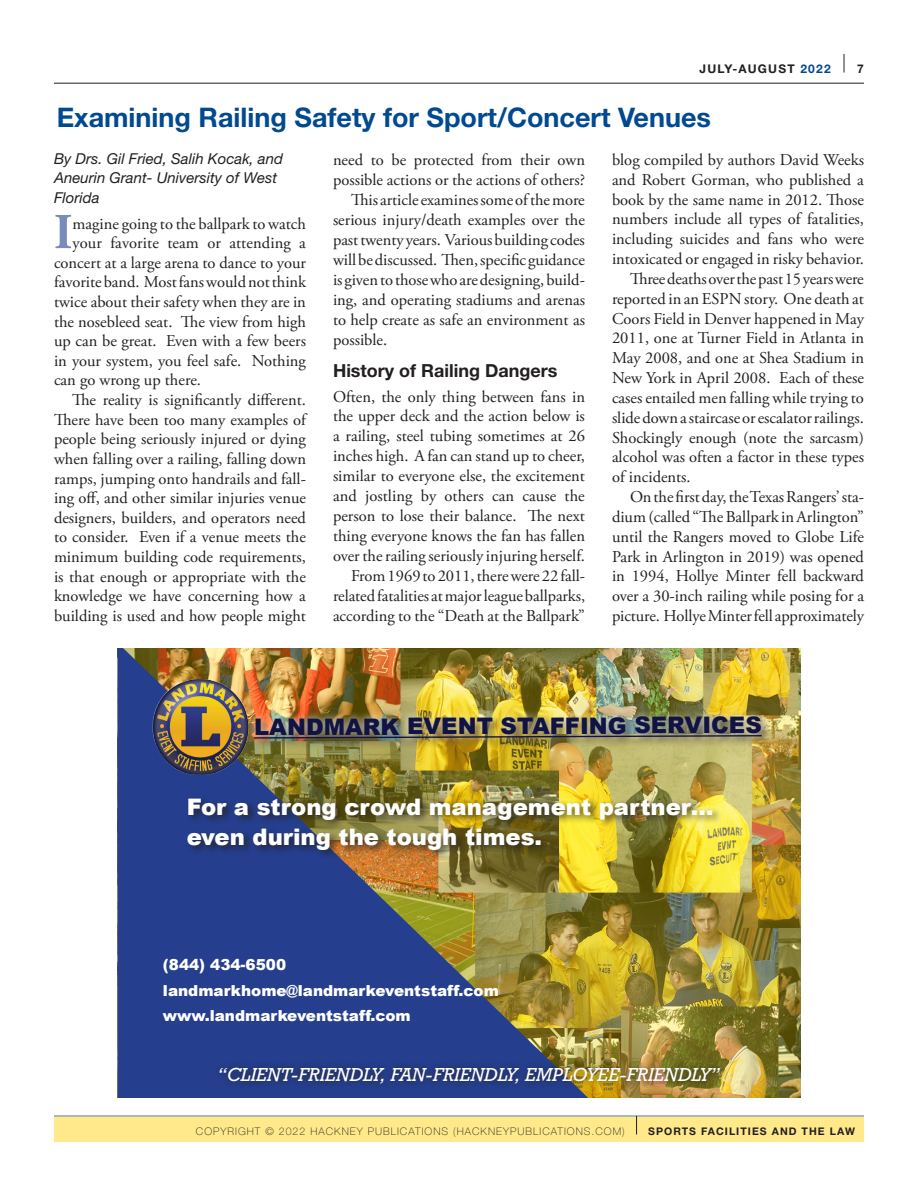
<style>
.page{position:relative;width:918px;height:1188px;background:#fff}
.page>*{position:absolute;margin:0;border:0;box-sizing:border-box;transform-origin:0 0}
.Body_First_with_IC{font:700 50.1px "Adobe Garamond Pro";color:#788bbc}
.Head_1{font:700 27px "Helvetica Neue LT Std";color:#014990}
.t1{font:900 22.8px/30.3px "Arial";color:#fff}
.t2{font:900 22.8px "Arial";letter-spacing:-.005em;color:#111342}
.Subhead_2{font:700 18px "Helvetica Neue LT Std";color:#231f20}
.t3{font:italic 17.7px "Rockwell";color:#fff}
.Body_text{font:16.5px/19.8px "Adobe Garamond Pro";color:#231f20;text-align:justify}
.Body_First{font:16.5px/20px "Adobe Garamond Pro";color:#231f20;text-align:justify}
.Body_First_with_IC-2{font:16.5px "Adobe Garamond Pro";color:#231f20}
.t4{font:900 15.15px/26px "Arial";color:#fff}
.Byline{font:italic 15px/19.6px "Helvetica Neue LT Std";color:#231f20}
.t5{font:700 12px "Helvetica Neue LT Std";letter-spacing:.1em;color:#231f20}
.t6{font:100 10.5px "Helvetica Neue LT Std";letter-spacing:.1em;color:#231f20}
.t7{font:700 10.5px "Helvetica Neue LT Std";letter-spacing:.1em;color:#231f20}
.s1{color:#014990}
</style>
<div class="page">
<hr style="left:54px;top:83px;width:810px;height:1px;background:#231f20">
<svg style="left:844px;top:54px;width:1px;height:18px"></svg>
<div style="left:54px;top:1116px;width:810px;height:26px;background:#ffe98b"></div>
<svg style="left:636px;top:1116px;width:1px;height:18px"></svg>
<img style="left:588px;top:648px;width:213px;height:450px">
<img style="left:117px;top:648px;width:471px;height:450px">
<img style="left:117px;top:655px;width:175px;height:142px">
<div style="left:185px;top:795px;width:538px;height:66px;background:#231f20;opacity:.75"></div>
<div style="left:252px;top:714px;width:520px;height:35px;background:#231f20;opacity:.75"></div>
<img style="left:247px;top:708px;width:522px;height:39px">
<div style="left:214px;top:1061px;width:512px;height:30px;background:#231f20;opacity:.75"></div>
<p class="t5" style="left:700px;top:61px;width:133px">JULY-AUGUST <span class="s1">2022</span></p>
<p class="t5" style="left:857px;top:61px;width:8px">7</p>
<p class="Head_1" style="left:57px;top:101px;width:656px">Examining Railing Safety for Sport/Concert Venues</p>
<p class="Byline" style="left:54px;top:148px;width:230px">By Drs. Gil Fried, Salih Kocak, and<br>Aneurin Grant- University of West<br>Florida</p>
<p class="Body_First_with_IC" style="left:54px;top:203px;width:20px">I</p>
<p class="Body_First_with_IC-2" style="left:73px;top:213px;width:235px">magine going to the ballpark to watch</p>
<p class="Body_text" style="left:333px;top:150px;width:254px">need to be protected from their own possible actions or the actions of others?</p>
<p class="Body_text" style="left:333px;top:190px;width:254px;text-indent:18px">This article examines some of the more serious injury/death examples over the past twenty years. Various building codes will be discussed. Then, specific guidance is given to those who are designing, build&shy;ing, and operating stadiums and arenas to help create as safe an environment as possible.</p>
<p class="Subhead_2" style="left:333px;top:360px;width:226px">History of Railing Dangers</p>
<p class="Body_First" style="left:333px;top:387px;width:254px">Often, the only thing between fans in the upper deck and the action below is a railing, steel tubing sometimes at 26 inches high. A fan can stand up to cheer, similar to everyone else, the excitement and jostling by others can cause the person to lose their balance. The next thing everyone knows the fan has fallen over the railing seriously injuring herself.</p>
<p class="Body_text" style="left:333px;top:566px;width:254px;text-indent:18px">From 1969 to 2011, there were 22 fall&shy;related fatalities at major league ballparks, according to the “Death at the Ballpark”</p>
<p class="Body_text" style="left:612px;top:150px;width:254px">blog compiled by authors David Weeks and Robert Gorman, who published a book by the same name in 2012. Those numbers include all types of fatalities, including suicides and fans who were intoxicated or engaged in risky behavior.</p>
<p class="Body_text" style="left:612px;top:269px;width:254px;text-indent:18px">Three deaths over the past 15 years were reported in an ESPN story. One death at Coors Field in Denver happened in May 2011, one at Turner Field in Atlanta in May 2008, and one at Shea Stadium in New York in April 2008. Each of these cases entailed men falling while trying to slide down a staircase or escalator railings.<br>Shockingly enough (note the sarcasm) alcohol was often a factor in these types of incidents.</p>
<p class="Body_text" style="left:612px;top:487px;width:254px;text-indent:18px">On the first day, the Texas Rangers’ sta&shy;dium (called “The Ballpark in Arlington” until the Rangers moved to Globe Life Park in Arlington in 2019) was opened in 1994, Hollye Minter fell backward over a 30-inch railing while posing for a picture. Hollye Minter fell approximately</p>
<p class="Body_First_with_IC-2" style="left:73px;top:233px;width:235px">your favorite team or attending a</p>
<p class="Body_First_with_IC-2" style="left:54px;top:253px;width:254px">concert at a large arena to dance to your</p>
<p class="Body_First_with_IC-2" style="left:54px;top:272px;width:254px">favorite band. Most fans would not think</p>
<p class="Body_First_with_IC-2" style="left:54px;top:292px;width:253px">twice about their safety when they are in</p>
<p class="Body_First_with_IC-2" style="left:54px;top:311px;width:254px">the nosebleed seat. The view from high</p>
<p class="Body_First_with_IC-2" style="left:54px;top:331px;width:254px">up can be great. Even with a few beers</p>
<p class="Body_First_with_IC-2" style="left:54px;top:351px;width:253px">in your system, you feel safe. Nothing</p>
<p class="Body_First_with_IC-2" style="left:54px;top:370px;width:148px">can go wrong up there.</p>
<p class="Body_text" style="left:54px;top:391px;width:254px;text-indent:18px">The reality is significantly different.<br>There have been too many examples of people being seriously injured or dying when falling over a railing, falling down ramps, jumping onto handrails and fall&shy;ing off, and other similar injuries venue designers, builders, and operators need to consider. Even if a venue meets the minimum building code requirements, is that enough or appropriate with the knowledge we have concerning how a building is used and how people might</p>
<p class="t2" style="left:254px;top:709px;width:509px">LANDMARK EVENT STAFFING SERVICES</p>
<p class="t1" style="left:187px;top:791px;width:529px">For a strong crowd management partner… even during the tough times.</p>
<p class="t4" style="left:163px;top:951px;width:337px">(844) 434-6500 landmarkhome@landmarkeventstaff.com www.landmarkeventstaff.com</p>
<p class="t3" style="left:218px;top:1064px;width:504px">“CLIENT-FRIENDLY, FAN-FRIENDLY, EMPLOYEE-FRIENDLY”</p>
<p class="t6" style="left:196px;top:1125px;width:430px">COPYRIGHT © 2022 HACKNEY PUBLICATIONS (HACKNEYPUBLICATIONS.COM)</p>
<p class="t7" style="left:648px;top:1124px;width:208px">SPORTS FACILITIES AND THE LAW</p>
</div>
